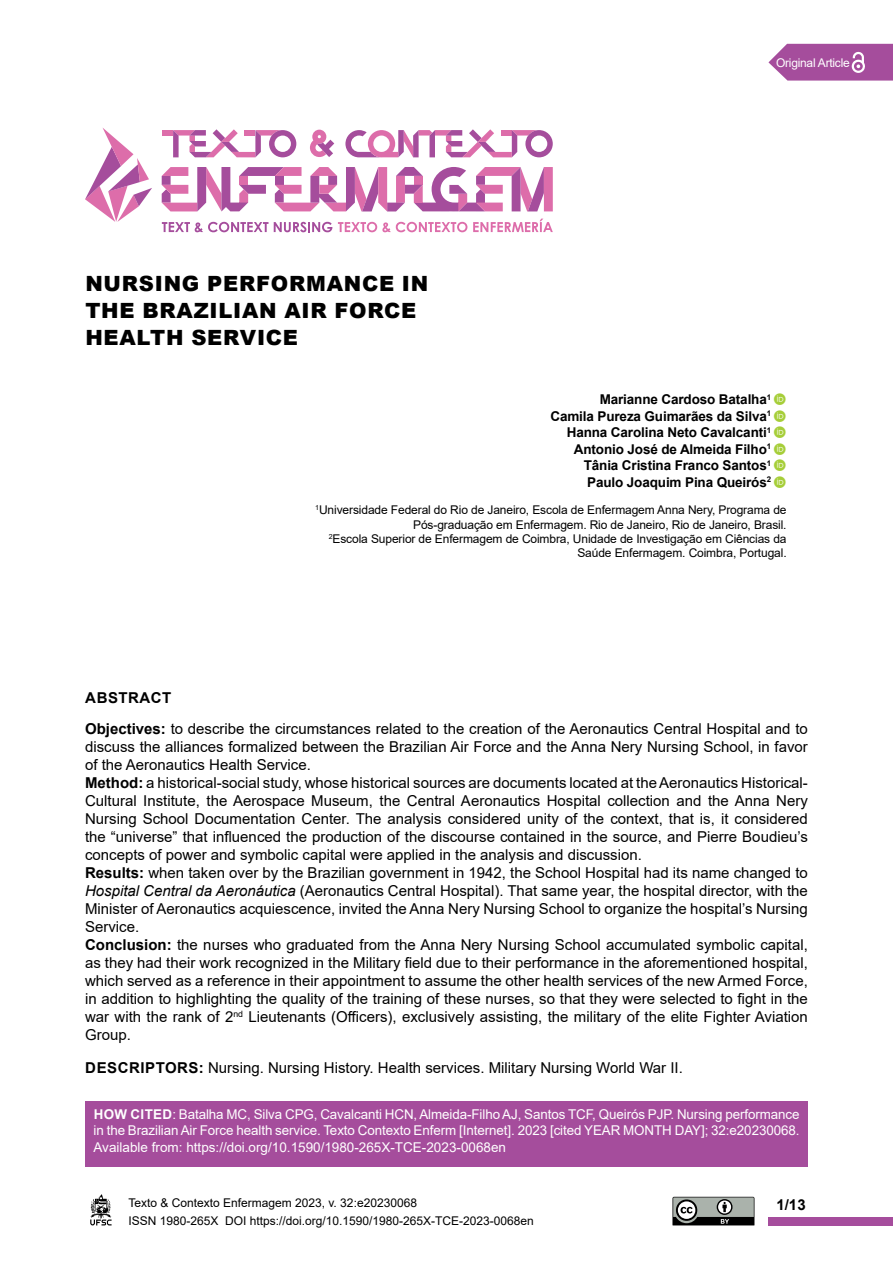
<style>
.page{position:relative;width:893px;height:1263px;background:#fff}
.page>*{position:absolute;margin:0;border:0;box-sizing:border-box;transform-origin:0 0}
.t1{font:900 21px/27px "Arial";letter-spacing:.035em;color:#000}
.t2{font:15px/18px "Arial";color:#000}
.t3{font:700 15px "Arial";color:#000}
.t4{font:13.5px/16.2px "Arial";color:#fff;text-align:justify}
.t5{font:700 13.5px/16.5px "Arial";letter-spacing:-.01em;color:#000;text-align:right}
.t6{font:12px/14.4px "Arial";letter-spacing:-.01em;color:#000}
.t7{font:12px "Arial";letter-spacing:-.02em;color:#fff}
.s1{font-weight:700}
.s2{font-style:italic}
</style>
<div class="page">
<div style="left:769px;top:1217px;width:124px;height:8px;background:#a54d9c"></div>
<svg style="left:90px;top:1194px;width:22px;height:31px"></svg>
<svg style="left:162px;top:167px;width:391px;height:45px"></svg>
<div style="left:162px;top:130px;width:11px;height:6px;background:#dd6daa"></div>
<svg style="left:173px;top:129px;width:123px;height:28px"></svg>
<svg style="left:310px;top:129px;width:243px;height:28px"></svg>
<svg style="left:162px;top:222px;width:106px;height:10px"></svg>
<svg style="left:274px;top:222px;width:58px;height:10px"></svg>
<svg style="left:338px;top:222px;width:129px;height:10px"></svg>
<svg style="left:473px;top:219px;width:80px;height:13px"></svg>
<svg style="left:85px;top:128px;width:67px;height:94px"></svg>
<svg style="left:768px;top:44px;width:125px;height:37px;background:#af61a7"></svg>
<svg style="left:672px;top:1197px;width:83px;height:29px;background:#777b78"></svg>
<div style="left:85px;top:1101px;width:723px;height:66px;background:#a54d9c"></div>
<h1 class="t1" style="left:85px;top:270px;width:344px">NURSING PERFORMANCE IN<br>THE BRAZILIAN AIR FORCE<br>HEALTH SERVICE</h1>
<p class="t7" style="left:776px;top:54px;width:75px">Original Article</p>
<p class="t5" style="left:550px;top:392px;width:222px">Marianne Cardoso Batalha<sup>1<br></sup>Camila Pureza Guimarães da Silva<sup>1<br></sup>Hanna Carolina Neto Cavalcanti<sup>1<br></sup>Antonio José de Almeida Filho<sup>1<br></sup>Tânia Cristina Franco Santos<sup>1<br></sup>Paulo Joaquim Pina Queirós<sup>2</sup></p>
<p class="t6" style="left:315px;top:503px;width:473px;text-align:right"><sup>1</sup>Universidade Federal do Rio de Janeiro, Escola de Enfermagem Anna Nery, Programa de Pós-graduação em Enfermagem. Rio de Janeiro, Rio de Janeiro, Brasil.<br><sup>2</sup>Escola Superior de Enfermagem de Coimbra, Unidade de Investigação em Ciências da Saúde Enfermagem. Coimbra, Portugal.</p>
<p class="t2" style="left:85px;top:682px;width:724px;line-height:30.8px"><span class="s1">ABSTRACT<br>Objectives:</span> to describe the circumstances related to the creation of the Aeronautics Central Hospital and to</p>
<p class="t2" style="left:85px;top:737px;width:724px">discuss the alliances formalized between the Brazilian Air Force and the Anna Nery Nursing School, in favor of the Aeronautics Health Service.<br><span class="s1">Method:</span> a historical-social study, whose historical sources are documents located at the Aeronautics Historical-Cultural Institute, the Aerospace Museum, the Central Aeronautics Hospital collection and the Anna Nery Nursing School Documentation Center. The analysis considered unity of the context, that is, it considered the “universe” that influenced the production of the discourse contained in the source, and Pierre Boudieu’s concepts of power and symbolic capital were applied in the analysis and discussion.<br><span class="s1">Results:</span> when taken over by the Brazilian government in 1942, the School Hospital had its name changed to <span class="s2">Hospital Central da Aeronáutica</span> (Aeronautics Central Hospital). That same year, the hospital director, with the Minister of Aeronautics acquiescence, invited the Anna Nery Nursing School to organize the hospital’s Nursing Service.<br><span class="s1">Conclusion:</span> the nurses who graduated from the Anna Nery Nursing School accumulated symbolic capital, as they had their work recognized in the Military field due to their performance in the aforementioned hospital, which served as a reference in their appointment to assume the other health services of the new Armed Force, in addition to highlighting the quality of the training of these nurses, so that they were selected to fight in the war with the rank of 2<sup>nd</sup> Lieutenants (Officers), exclusively assisting, the military of the elite Fighter Aviation Group.</p>
<p class="t2" style="left:85px;top:1058px;width:599px"><span class="s1">DESCRIPTORS:</span> Nursing. Nursing History. Health services. Military Nursing World War II.</p>
<p class="t4" style="left:94px;top:1106px;width:708px"><span class="s1">HOW CITED</span>: Batalha MC, Silva CPG, Cavalcanti HCN, Almeida-Filho AJ, Santos TCF, Queirós PJP. Nursing performance in the Brazilian Air Force health service. Texto Contexto Enferm [Internet]. 2023 [cited YEAR MONTH DAY]; 32:e20230068.<br>Available from: https://doi.org/10.1590/1980-265X-TCE-2023-0068en</p>
<p class="t6" style="left:128px;top:1194px;width:407px;line-height:18px">Texto &amp; Contexto Enfermagem 2023, v. 32:e20230068<br>ISSN 1980-265X DOI https://doi.org/10.1590/1980-265X-TCE-2023-0068en</p>
<p class="t3" style="left:776px;top:1194px;width:31px">1/13</p>
</div>
